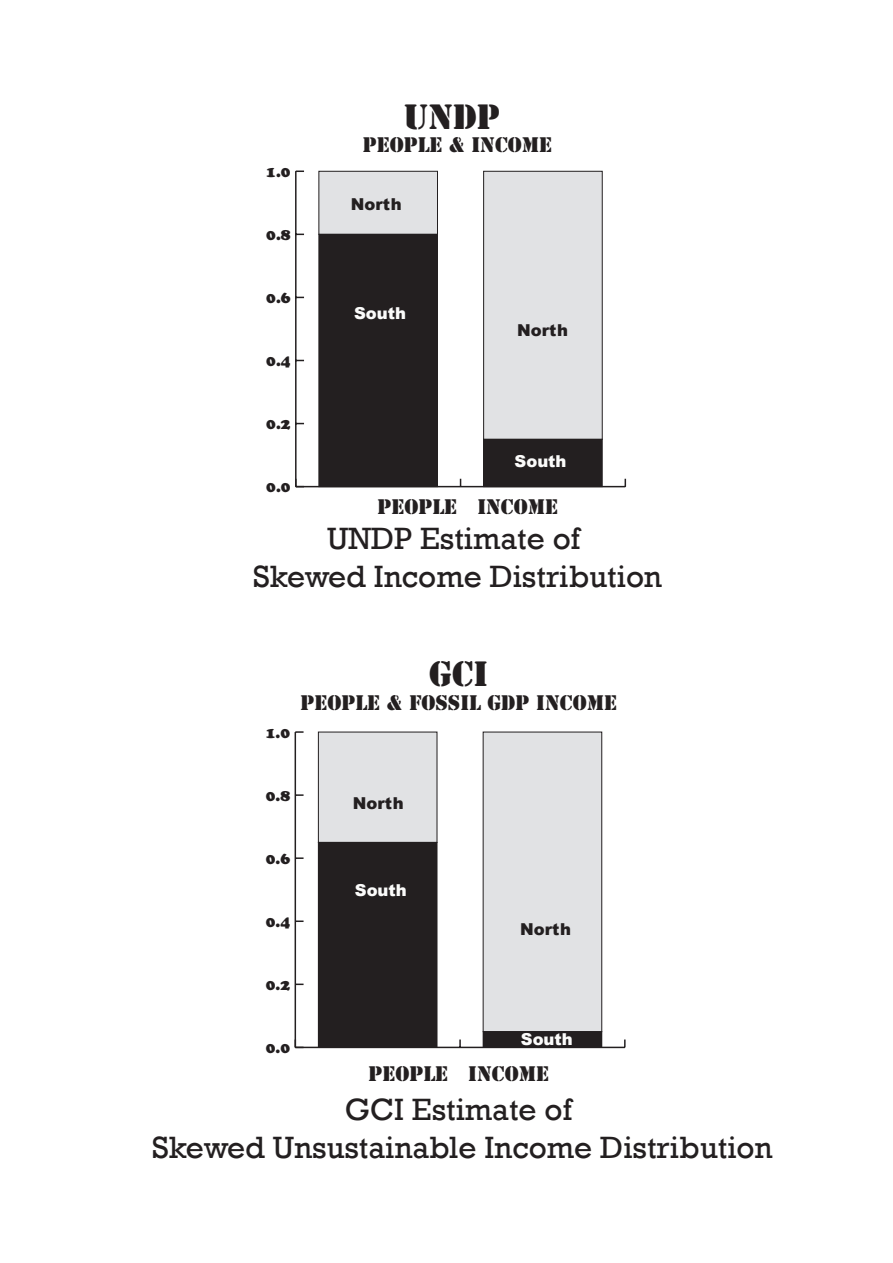
<style>
.page{position:relative;width:893px;height:1263px;background:#fff}
.page>*{position:absolute;margin:0;border:0;box-sizing:border-box;transform-origin:0 0}
.t1{font:32.85px "Stencil Std";color:#231f20}
.t2{font:31.65px/38px "Rockwell";color:#231f20;text-align:center}
.t3{font:19.65px "Stencil Std";color:#231f20}
.t4{font:900 16.35px "Arial";color:#231f20}
.t5{font:900 16.35px "Arial";color:#fbfbfa}
.t6{font:15.45px "Cooper Black Std";color:#231f20}
</style>
<div class="page">
<hr style="left:296px;top:486px;width:329px;height:1px;background:#231f20">
<hr style="left:295px;top:171px;width:2px;height:316px;background:#231f20">
<svg style="left:296px;top:479px;width:8px;height:7px"></svg>
<div style="left:319px;top:171px;width:118px;height:63px;background:#e1e2e4"></div>
<div style="left:318px;top:171px;width:120px;height:64px;border:1px solid #231f20"></div>
<div style="left:484px;top:171px;width:118px;height:268px;background:#e1e2e4"></div>
<div style="left:483px;top:171px;width:120px;height:269px;border:1px solid #231f20"></div>
<div style="left:319px;top:234px;width:118px;height:253px;background:#231f20"></div>
<div style="left:318px;top:234px;width:120px;height:253px;border:1px solid #231f20"></div>
<div style="left:484px;top:439px;width:118px;height:48px;background:#231f20"></div>
<div style="left:483px;top:439px;width:120px;height:48px;border:1px solid #231f20"></div>
<hr style="left:295px;top:1047px;width:330px;height:1px;background:#231f20">
<svg style="left:459px;top:1039px;width:2px;height:8px"></svg>
<svg style="left:624px;top:1039px;width:2px;height:8px"></svg>
<hr style="left:295px;top:732px;width:1px;height:315px;background:#231f20">
<svg style="left:296px;top:1039px;width:8px;height:8px"></svg>
<svg style="left:296px;top:983px;width:8px;height:2px"></svg>
<svg style="left:296px;top:920px;width:8px;height:2px"></svg>
<svg style="left:296px;top:857px;width:8px;height:2px"></svg>
<svg style="left:296px;top:794px;width:8px;height:2px"></svg>
<svg style="left:295px;top:731px;width:9px;height:2px"></svg>
<div style="left:318px;top:732px;width:119px;height:110px;background:#e1e2e4"></div>
<div style="left:483px;top:732px;width:119px;height:300px;background:#e1e2e4"></div>
<div style="left:483px;top:732px;width:119px;height:300px;border:1px solid #231f20"></div>
<div style="left:318px;top:842px;width:119px;height:205px;background:#231f20"></div>
<div style="left:483px;top:1032px;width:119px;height:15px;background:#231f20"></div>
<div style="left:483px;top:1031px;width:119px;height:17px;border:1px solid #231f20"></div>
<p class="t6" style="left:266px;top:162px;width:26px">1.0</p>
<p class="t6" style="left:266px;top:225px;width:26px">0.8</p>
<p class="t6" style="left:266px;top:288px;width:26px">0.6</p>
<p class="t6" style="left:266px;top:352px;width:26px">0.4</p>
<p class="t6" style="left:266px;top:415px;width:26px">0.2</p>
<p class="t6" style="left:266px;top:478px;width:26px">0.0</p>
<p class="t1" style="left:403px;top:95px;width:98px">UNDP</p>
<p class="t3" style="left:363px;top:132px;width:191px">PEOPLE &amp; INCOME</p>
<p class="t4" style="left:351px;top:193px;width:52px">North</p>
<p class="t5" style="left:354px;top:301px;width:53px">South</p>
<p class="t4" style="left:517px;top:318px;width:52px">North</p>
<p class="t5" style="left:515px;top:450px;width:53px">South</p>
<p class="t3" style="left:377px;top:494px;width:182px">PEOPLE INCOME</p>
<p class="t2" style="left:253px;top:519px;width:410px">UNDP Estimate of<br>Skewed Income Distribution</p>
<p class="t6" style="left:266px;top:723px;width:26px">1.0</p>
<p class="t1" style="left:429px;top:653px;width:60px">GCI</p>
<p class="t3" style="left:300px;top:690px;width:318px">PEOPLE &amp; FOSSIL GDP INCOME</p>
<p class="t6" style="left:266px;top:786px;width:26px">0.8</p>
<p class="t6" style="left:266px;top:849px;width:26px">0.6</p>
<p class="t6" style="left:266px;top:912px;width:26px">0.4</p>
<p class="t6" style="left:266px;top:975px;width:26px">0.2</p>
<p class="t6" style="left:266px;top:1038px;width:26px">0.0</p>
<p class="t4" style="left:353px;top:791px;width:52px">North</p>
<p class="t5" style="left:355px;top:878px;width:53px">South</p>
<p class="t4" style="left:520px;top:917px;width:52px">North</p>
<p class="t5" style="left:521px;top:1027px;width:53px">South</p>
<p class="t3" style="left:368px;top:1061px;width:182px">PEOPLE INCOME</p>
<p class="t2" style="left:152px;top:1091px;width:622px">GCI Estimate of<br>Skewed Unsustainable Income Distribution</p>
</div>
